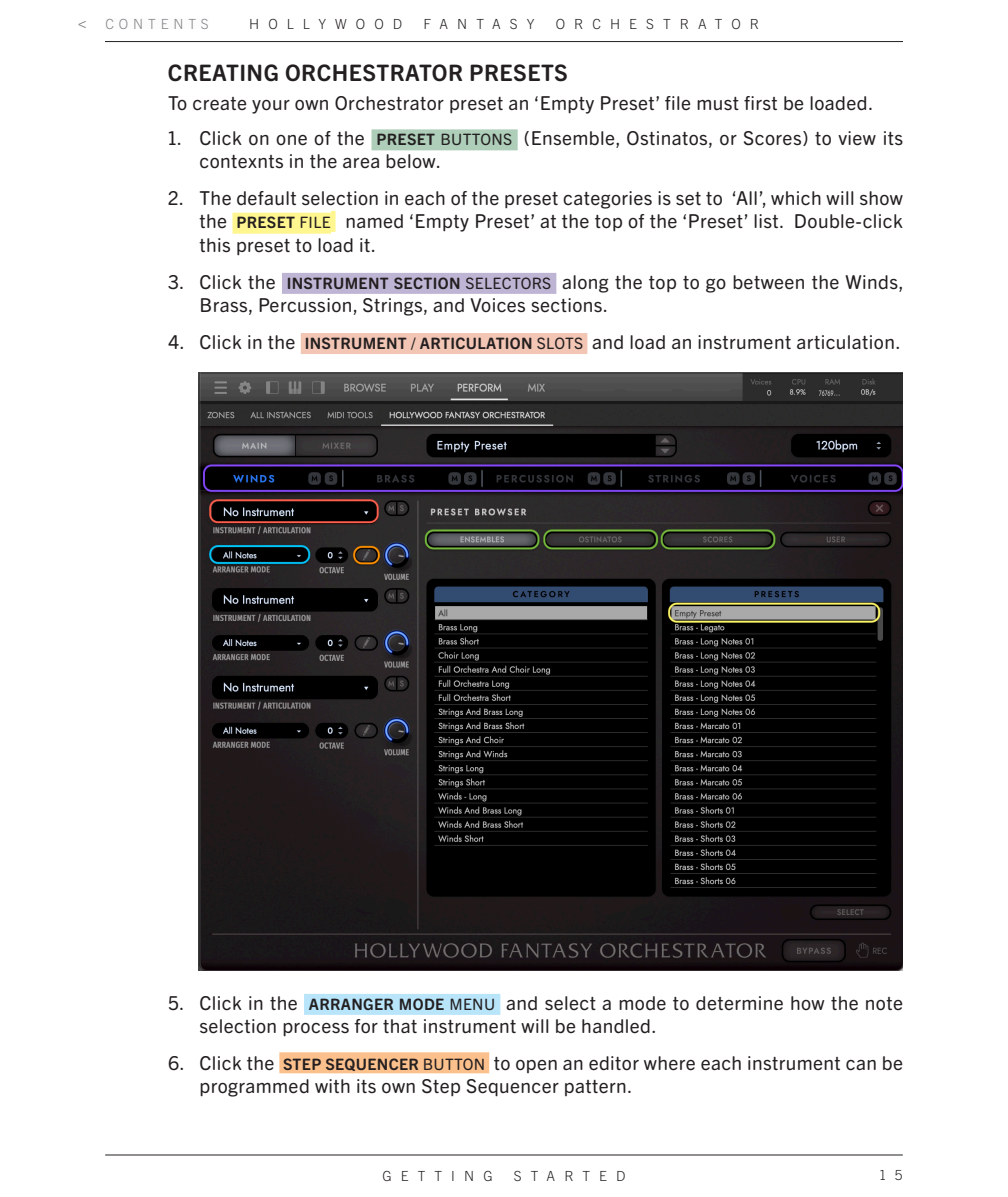
<style>
.page{position:relative;width:1008px;height:1197px;background:#fff}
.page>*{position:absolute;margin:0;border:0;box-sizing:border-box;transform-origin:0 0}
.Major_Section_NEW{font:700 22.75px "Trade Gothic Next SR Pro";letter-spacing:.02em;color:#231f20}
.Text_no_space_after{font:19.25px/23.1px "Trade Gothic Next SR Pro";letter-spacing:.02em;color:#231f20}
.t1{font:300 14px "Trade Gothic Next LT Pro";letter-spacing:.65em;color:#231f20}
.t2{font:300 14px "Trade Gothic Next LT Pro";letter-spacing:.35em;color:#808285}
.s1{font-size:17.5px}
.s2{font-weight:700;font-size:15.75px}
.s3{font-size:15.75px}
</style>
<div class="page">
<hr style="left:105px;top:41px;width:798px;height:1px;background:#231f20">
<hr style="left:105px;top:1155px;width:798px;height:1px;background:#231f20">
<div style="left:371px;top:129px;width:147px;height:21px;background:#aeceb9"></div>
<div style="left:232px;top:213px;width:99px;height:21px;background:#fff690"></div>
<div style="left:331px;top:211px;width:5px;height:21px;background:#fff690"></div>
<div style="left:282px;top:273px;width:274px;height:21px;background:#beb5d5"></div>
<div style="left:301px;top:333px;width:286px;height:21px;background:#f2c5b4"></div>
<div style="left:304px;top:994px;width:196px;height:21px;background:#b9e5fa"></div>
<div style="left:279px;top:1052px;width:210px;height:21px;background:#fbc08c"></div>
<img style="left:198px;top:373px;width:705px;height:598px">
<p class="t2" style="left:77px;top:14px;width:133px"><span class="s1">&lt;</span> CONTENTS</p>
<p class="t1" style="left:249px;top:14px;width:155px">HOLLYWOOD</p>
<p class="t1" style="left:424px;top:14px;width:112px">FANTASY</p>
<p class="t1" style="left:556px;top:14px;width:205px">ORCHESTRATOR</p>
<p class="Major_Section_NEW" style="left:168px;top:57px;width:401px">CREATING ORCHESTRATOR PRESETS</p>
<p class="Text_no_space_after" style="left:168px;top:90px;width:707px">To create your own Orchestrator preset an ‘Empty Preset’ file must first be loaded.</p>
<p class="Text_no_space_after" style="left:200px;top:125px;width:705px;text-indent:-32px">1. Click on one of the <span class="s2">PRESET</span> <span class="s3">BUTTONS</span> (Ensemble, Ostinatos, or Scores) to view its contexnts in the area below.</p>
<p class="Text_no_space_after" style="left:200px;top:186px;width:705px;text-align:justify;text-indent:-32px">2. The default selection in each of the preset categories is set to ‘All’, which will show the <span class="s2">PRESET</span> <span class="s3">FILE</span> named ‘Empty Preset’ at the top of the ‘Preset’ list. Double-click this preset to load it.</p>
<p class="Text_no_space_after" style="left:200px;top:269px;width:706px;text-indent:-32px">3. Click the <span class="s2">INSTRUMENT SECTION</span> <span class="s3">SELECTORS</span> along the top to go between the Winds,<br>Brass, Percussion, Strings, and Voices sections.</p>
<p class="Text_no_space_after" style="left:168px;top:329px;width:734px">4. Click in the <span class="s2">INSTRUMENT / ARTICULATION</span> <span class="s3">SLOTS</span> and load an instrument articulation.</p>
<p class="Text_no_space_after" style="left:200px;top:990px;width:705px;text-indent:-32px">5. Click in the <span class="s2">ARRANGER MODE</span> <span class="s3">MENU</span> and select a mode to determine how the note selection process for that instrument will be handled.</p>
<p class="Text_no_space_after" style="left:200px;top:1050px;width:705px;text-indent:-32px">6. Click the <span class="s2">STEP SEQUENCER</span> <span class="s3">BUTTON</span> to open an editor where each instrument can be programmed with its own Step Sequencer pattern.</p>
<p class="t1" style="left:382px;top:1166px;width:112px">GETTING</p>
<p class="t1" style="left:514px;top:1166px;width:113px">STARTED</p>
<p class="t1" style="left:880px;top:1165px;width:25px">1 5</p>
</div>
